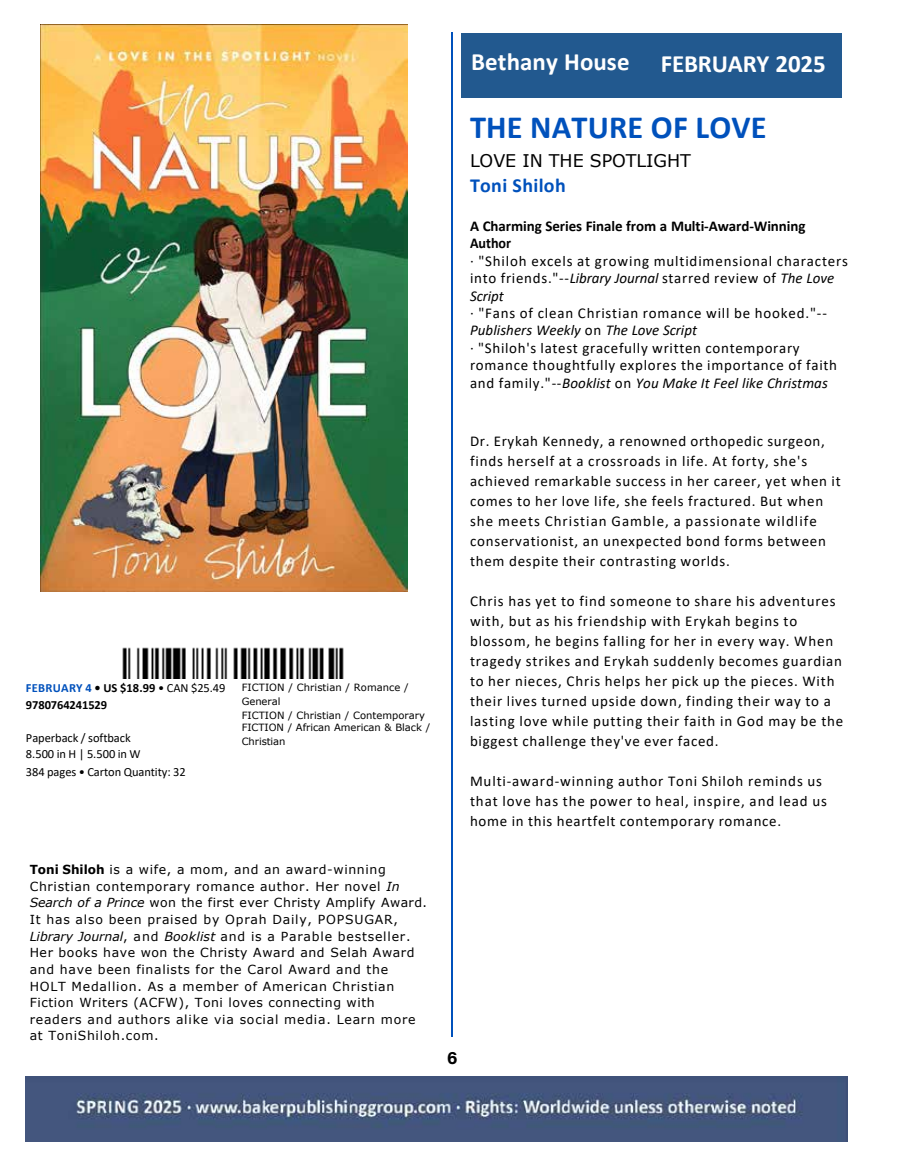
<style>
.page{position:relative;width:918px;height:1175px;background:#fff}
.page>*{position:absolute;margin:0;border:0;box-sizing:border-box;transform-origin:0 0}
.t1{font:700 32.4px "Calibri";letter-spacing:.005em;color:#0051bc}
.t2{font:700 24.9px "Calibri";color:#fff}
.t3{font:700 19.95px "Calibri";letter-spacing:.015em;color:#0051bc}
.t4{font:18px "Acumin Variable Concept";color:#000}
.t5{font:17.4px "Verdana";letter-spacing:-.005em;color:#000}
.t6{font:15px/20px "Calibri";letter-spacing:.055em;color:#000}
.t7{font:700 15px/17.4px "Calibri";letter-spacing:-.005em;color:#000}
.t8{font:12.45px/16.2px "Verdana";letter-spacing:.055em;color:#000}
.t9{font:12.45px/16.2px "Calibri";letter-spacing:-.005em;color:#000}
.t10{font:700 12.45px/16.2px "Calibri";letter-spacing:-.005em;color:#000}
.t11{font:10.05px/13.6px "Verdana";color:#000}
.s1{font-style:italic}
.s2{color:#0051bc}
.s3{font-weight:400}
.s4{font-weight:700}
</style>
<div class="page">
<img style="left:41px;top:25px;width:367px;height:566px">
<img style="left:122px;top:647px;width:222px;height:31px">
<hr style="left:451px;top:32px;width:2px;height:1004px;background:#0051bc">
<div style="left:461px;top:33px;width:381px;height:64px;background:#22598f"></div>
<img style="left:26px;top:1076px;width:822px;height:65px">
<h2 class="t2" style="left:471px;top:44px;width:160px">Bethany House</h2>
<h2 class="t2" style="left:661px;top:46px;width:166px">FEBRUARY 2025</h2>
<h1 class="t1" style="left:470px;top:105px;width:298px">THE NATURE OF LOVE</h1>
<p class="t5" style="left:470px;top:149px;width:222px">LOVE IN THE SPOTLIGHT</p>
<h3 class="t3" style="left:470px;top:171px;width:97px">Toni Shiloh</h3>
<p class="t7" style="left:470px;top:217px;width:337px">A Charming Series Finale from a Multi-Award-Winning<br>Author</p>
<p class="t6" style="left:470px;top:251px;width:380px;line-height:17.4px">· "Shiloh excels at growing multidimensional characters into friends."--<span class="s1">Library Journal</span> starred review of <span class="s1">The Love<br>Script</span></p>
<p class="t6" style="left:470px;top:304px;width:369px;line-height:17.4px">· "Fans of clean Christian romance will be hooked."-- <span class="s1">Publishers Weekly</span> on <span class="s1">The Love Script<br></span>· "Shiloh's latest gracefully written contemporary romance thoughtfully explores the importance of faith and family."--<span class="s1">Booklist</span> on <span class="s1">You Make It Feel like Christmas</span></p>
<p class="t10" style="left:26px;top:680px;width:201px"><span class="s2">FEBRUARY 4</span> • US $18.99 <span class="s3">• CAN $25.49<br></span>9780764241529</p>
<p class="t9" style="left:26px;top:729px;width:116px">Paperback / softback<br>8.500 in H | 5.500 in W</p>
<p class="t9" style="left:26px;top:763px;width:161px">384 pages • Carton Quantity: 32</p>
<p class="t11" style="left:242px;top:680px;width:185px">FICTION / Christian / Romance /<br>General<br>FICTION / Christian / Contemporary</p>
<p class="t11" style="left:242px;top:720px;width:190px">FICTION / African American &amp; Black /<br>Christian</p>
<p class="t8" style="left:30px;top:861px;width:399px"><span class="s4">Toni Shiloh</span> is a wife, a mom, and an award-winning<br>Christian contemporary romance author. Her novel <span class="s1">In<br>Search of a Prince</span> won the first ever Christy Amplify Award.</p>
<p class="t8" style="left:30px;top:911px;width:386px">It has also been praised by Oprah Daily, POPSUGAR,<br><span class="s1">Library Journal</span>, and <span class="s1">Booklist</span> and is a Parable bestseller.<br>Her books have won the Christy Award and Selah Award</p>
<p class="t8" style="left:30px;top:961px;width:366px">and have been finalists for the Carol Award and the<br>HOLT Medallion. As a member of American Christian<br>Fiction Writers (ACFW), Toni loves connecting with</p>
<p class="t8" style="left:30px;top:1011px;width:387px">readers and authors alike via social media. Learn more at ToniShiloh.com.</p>
<p class="t6" style="left:470px;top:431px;width:372px">Dr. Erykah Kennedy, a renowned orthopedic surgeon, finds herself at a crossroads in life. At forty, she's achieved remarkable success in her career, yet when it comes to her love life, she feels fractured. But when she meets Christian Gamble, a passionate wildlife conservationist, an unexpected bond forms between them despite their contrasting worlds.</p>
<p class="t6" style="left:470px;top:591px;width:375px">Chris has yet to find someone to share his adventures with, but as his friendship with Erykah begins to blossom, he begins falling for her in every way. When tragedy strikes and Erykah suddenly becomes guardian to her nieces, Chris helps her pick up the pieces. With their lives turned upside down, finding their way to a lasting love while putting their faith in God may be the biggest challenge they've ever faced.</p>
<p class="t6" style="left:470px;top:770px;width:358px">Multi-award-winning author Toni Shiloh reminds us that love has the power to heal, inspire, and lead us home in this heartfelt contemporary romance.</p>
<p class="t4" style="left:447px;top:1045px;width:12px">6</p>
</div>
